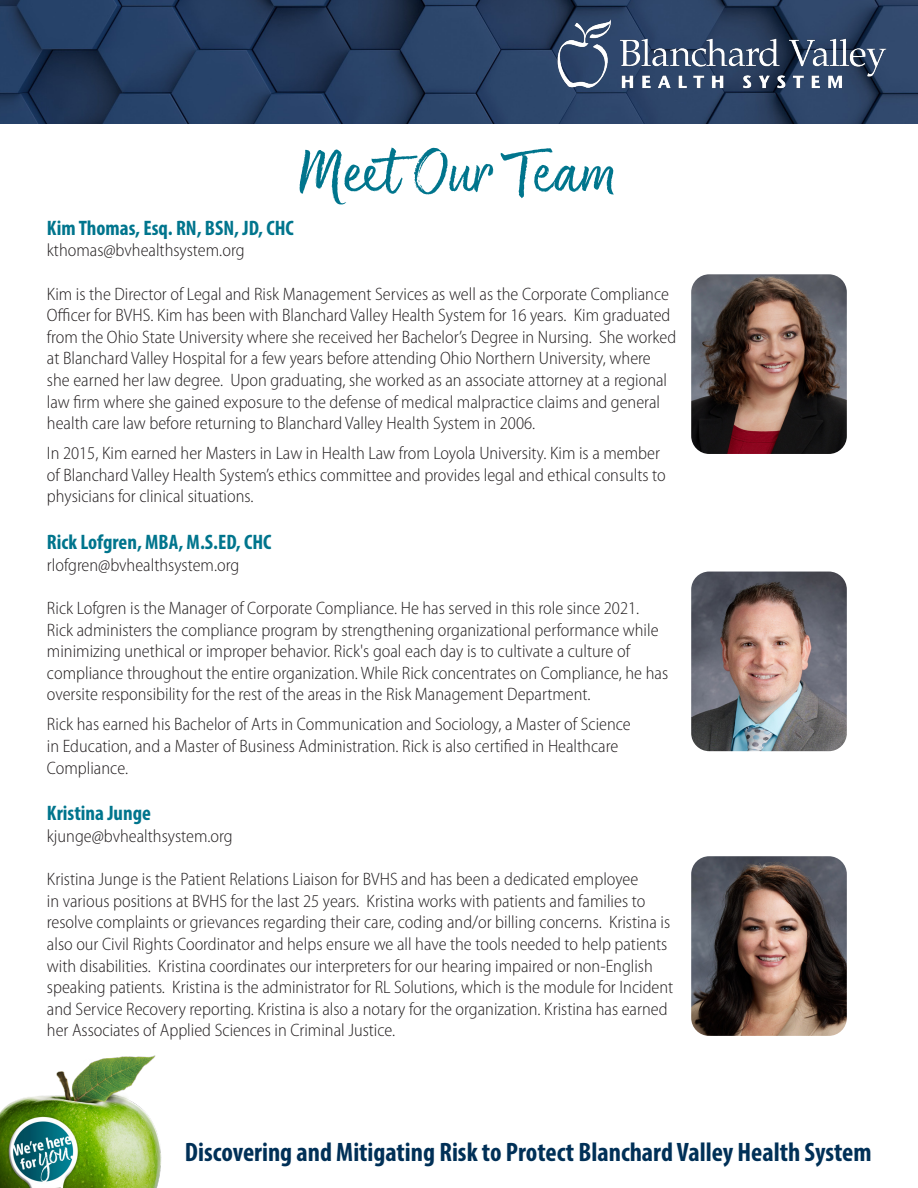
<style>
.page{position:relative;width:918px;height:1188px;background:#fff}
.page>*{position:absolute;margin:0;border:0;box-sizing:border-box;transform-origin:0 0}
.t1{font:70.5px "Good Karma Upright";color:#00758d}
.t2{font:700 condensed 26.7px "Myriad Pro";color:#003057}
.t3{font:700 condensed 21px "Myriad Pro";color:#00758d}
.t4{font:300 semi-condensed 18px/21.6px "Myriad Pro";color:#231f20}
</style>
<div class="page">
<img style="left:0;top:0;width:918px;height:123px">
<img style="left:555px;top:13px;width:336px;height:85px">
<img style="left:0;top:1055px;width:162px;height:133px">
<img style="left:691px;top:274px;width:156px;height:180px">
<img style="left:691px;top:856px;width:156px;height:180px">
<img style="left:691px;top:572px;width:156px;height:179px">
<p class="t1" style="left:300px;top:131px;width:319px">Meet Our Team</p>
<p class="t3" style="left:47px;top:215px;width:248px">Kim Thomas, Esq. RN, BSN, JD, CHC</p>
<p class="t4" style="left:47px;top:239px;width:199px">kthomas@bvhealthsystem.org</p>
<p class="t4" style="left:47px;top:283px;width:631px">Kim is the Director of Legal and Risk Management Services as well as the Corporate Compliance Officer for BVHS. Kim has been with Blanchard Valley Health System for 16 years. Kim graduated from the Ohio State University where she received her Bachelor’s Degree in Nursing. She worked at Blanchard Valley Hospital for a few years before attending Ohio Northern University, where she earned her law degree. Upon graduating, she worked as an associate attorney at a regional law firm where she gained exposure to the defense of medical malpractice claims and general health care law before returning to Blanchard Valley Health System in 2006.</p>
<p class="t4" style="left:47px;top:442px;width:620px">In 2015, Kim earned her Masters in Law in Health Law from Loyola University. Kim is a member of Blanchard Valley Health System’s ethics committee and provides legal and ethical consults to physicians for clinical situations.</p>
<p class="t3" style="left:47px;top:529px;width:226px">Rick Lofgren, MBA, M.S.ED, CHC</p>
<p class="t4" style="left:47px;top:554px;width:194px">rlofgren@bvhealthsystem.org</p>
<p class="t4" style="left:47px;top:597px;width:623px">Rick Lofgren is the Manager of Corporate Compliance. He has served in this role since 2021.<br>Rick administers the compliance program by strengthening organizational performance while minimizing unethical or improper behavior. Rick's goal each day is to cultivate a culture of compliance throughout the entire organization. While Rick concentrates on Compliance, he has oversite responsibility for the rest of the areas in the Risk Management Department.</p>
<p class="t4" style="left:47px;top:713px;width:585px">Rick has earned his Bachelor of Arts in Communication and Sociology, a Master of Science in Education, and a Master of Business Administration. Rick is also certified in Healthcare<br>Compliance.</p>
<p class="t3" style="left:47px;top:800px;width:105px">Kristina Junge</p>
<p class="t4" style="left:47px;top:825px;width:187px">kjunge@bvhealthsystem.org</p>
<p class="t4" style="left:47px;top:868px;width:628px">Kristina Junge is the Patient Relations Liaison for BVHS and has been a dedicated employee<br>in various positions at BVHS for the last 25 years. Kristina works with patients and families to resolve complaints or grievances regarding their care, coding and/or billing concerns. Kristina is also our Civil Rights Coordinator and helps ensure we all have the tools needed to help patients with disabilities. Kristina coordinates our interpreters for our hearing impaired or non-English speaking patients. Kristina is the administrator for RL Solutions, which is the module for Incident and Service Recovery reporting. Kristina is also a notary for the organization. Kristina has earned her Associates of Applied Sciences in Criminal Justice.</p>
<p class="t2" style="left:185px;top:1135px;width:688px">Discovering and Mitigating Risk to Protect Blanchard Valley Health System</p>
</div>
